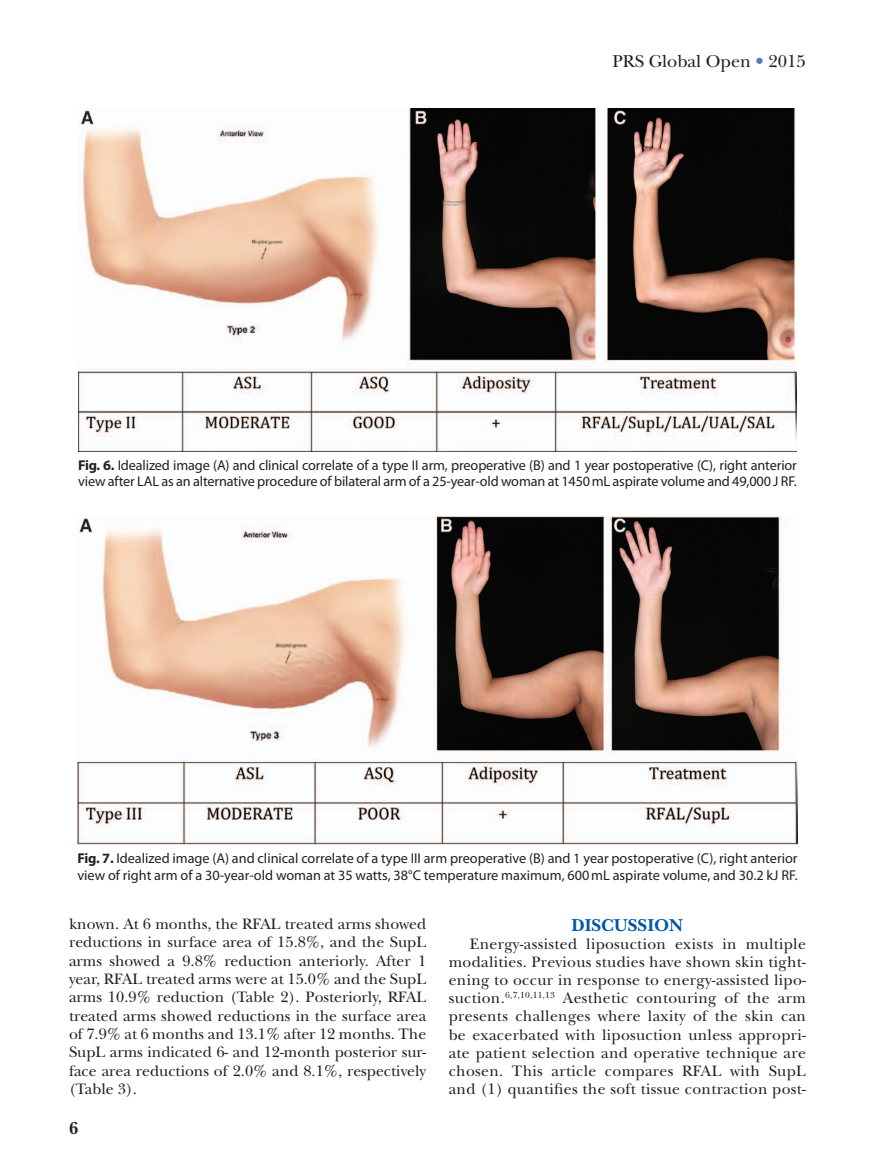
<style>
.page{position:relative;width:878px;height:1175px;background:#fff}
.page>*{position:absolute;margin:0;border:0;box-sizing:border-box;transform-origin:0 0}
.t1{font:18px "New Baskerville";color:#231f20}
.t2{font:700 18px "New Baskerville";color:#0157a8}
.t3{font:700 18px "New Baskerville";color:#231f20}
.t4{font:15.75px/18.3px "New Baskerville";color:#231f20;text-align:justify}
.t5{font:14.25px/16.5px "Myriad Pro";letter-spacing:-.01em;color:#231f20}
.s1{color:#5779bc}
.s2{font-weight:700}
</style>
<div class="page">
<img style="left:78px;top:108px;width:718px;height:343px">
<img style="left:77px;top:517px;width:720px;height:327px">
<p class="t1" style="left:612px;top:51px;width:195px">PRS Global Open <span class="s1">•</span> 2015</p>
<p class="t5" style="left:78px;top:456px;width:720px"><span class="s2">Fig. 6.</span> Idealized image (A) and clinical correlate of a type II arm, preoperative (B) and 1 year postoperative (C), right anterior view after LAL as an alternative procedure of bilateral arm of a 25-year-old woman at 1450mL aspirate volume and 49,000 J RF.</p>
<p class="t5" style="left:77px;top:850px;width:721px"><span class="s2">Fig. 7.</span> Idealized image (A) and clinical correlate of a type III arm preoperative (B) and 1 year postoperative (C), right anterior view of right arm of a 30-year-old woman at 35 watts, 38°C temperature maximum, 600mL aspirate volume, and 30.2 kJ RF.</p>
<p class="t4" style="left:69px;top:914px;width:359px">known. At 6 months, the RFAL treated arms showed reductions in surface area of 15.8%, and the SupL arms showed a 9.8% reduction anteriorly. After 1 year, RFAL treated arms were at 15.0% and the SupL arms 10.9% reduction (Table 2). Posteriorly, RFAL treated arms showed reductions in the surface area of 7.9% at 6 months and 13.1% after 12 months. The SupL arms indicated 6- and 12-month posterior sur&shy;face area reductions of 2.0% and 8.1%, respectively (Table 3).</p>
<p class="t2" style="left:571px;top:914px;width:113px">DISCUSSION</p>
<p class="t4" style="left:449px;top:934px;width:359px;text-indent:21px">Energy-assisted liposuction exists in multiple modalities. Previous studies have shown skin tight&shy;ening to occur in response to energy-assisted lipo&shy;suction.<sup>6,7,10,11,13</sup> Aesthetic contouring of the arm presents challenges where laxity of the skin can be exacerbated with liposuction unless appropri&shy;ate patient selection and operative technique are chosen. This article compares RFAL with SupL and (1) quantifies the soft tissue contraction post-</p>
<p class="t3" style="left:69px;top:1118px;width:11px">6</p>
</div>
